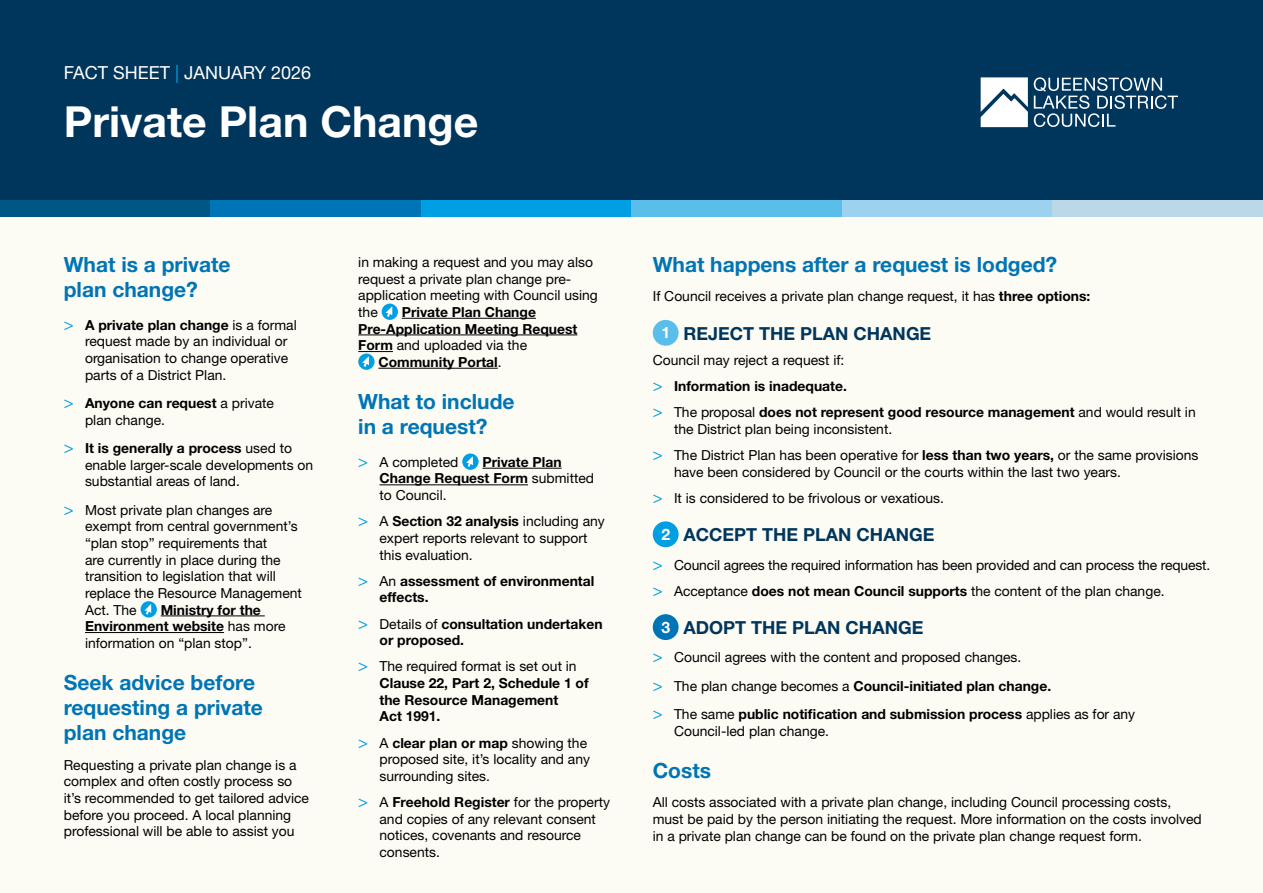
<style>
.page{position:relative;width:1263px;height:893px;background:#fcfbf4}
.page>*{position:absolute;margin:0;border:0;box-sizing:border-box;transform-origin:0 0}
.t1{font:700 42.9px "Helvetica Neue LT Std";color:#fff}
.bod{font:700 21px/25.2px "Helvetica Neue LT Std";color:#0075b5}
.subhead_1b{font:700 18px "Helvetica Neue LT Std";color:#00365c}
.t2{font:18px "Helvetica Neue LT Std";color:#fff}
.subhead_1b-2{font:700 15.75px "Helvetica Neue LT Std";color:#fff}
.bod-2{font:13.8px/16.6px "Helvetica Neue LT Std";color:#000}
.bod-3{font:700 13.8px/16.6px "Helvetica Neue LT Std";color:#000}
.s1{color:#009fe3}
.s2{font-size:16.5px;color:#009fe3}
.s3{font-weight:700}
.s4{font-weight:400}
.s5{font-weight:400;font-size:16.5px;color:#009fe3}
</style>
<div class="page">
<div style="left:0;top:0;width:1263px;height:200px;background:#00365c"></div>
<svg style="left:981px;top:77px;width:47px;height:50px;background:#e2e8ec"></svg>
<svg style="left:1034px;top:77px;width:144px;height:50px"></svg>
<div style="left:0;top:200px;width:210px;height:16px;background:#005786"></div>
<div style="left:210px;top:200px;width:211px;height:16px;background:#0075b5"></div>
<div style="left:421px;top:200px;width:210px;height:16px;background:#009fe3"></div>
<div style="left:842px;top:200px;width:210px;height:16px;background:#9cd2ef"></div>
<div style="left:631px;top:200px;width:211px;height:16px;background:#59bee9"></div>
<div style="left:1052px;top:200px;width:211px;height:16px;background:#bbd8e9"></div>
<hr style="left:161px;top:615px;width:104px;height:1px;background:#000">
<hr style="left:85px;top:632px;width:139px;height:1px;background:#000">
<svg style="left:141px;top:601px;width:16px;height:16px"></svg>
<svg style="left:145px;top:604px;width:6px;height:10px"></svg>
<hr style="left:402px;top:318px;width:134px;height:1px;background:#000">
<hr style="left:358px;top:335px;width:219px;height:1px;background:#000">
<hr style="left:358px;top:351px;width:35px;height:1px;background:#000">
<hr style="left:378px;top:368px;width:120px;height:1px;background:#000">
<hr style="left:482px;top:468px;width:80px;height:1px;background:#000">
<hr style="left:379px;top:484px;width:149px;height:1px;background:#000">
<svg style="left:382px;top:304px;width:16px;height:16px"></svg>
<svg style="left:386px;top:307px;width:6px;height:10px"></svg>
<svg style="left:358px;top:354px;width:17px;height:16px"></svg>
<svg style="left:362px;top:356px;width:7px;height:11px"></svg>
<svg style="left:462px;top:453px;width:17px;height:17px"></svg>
<svg style="left:466px;top:456px;width:7px;height:11px"></svg>
<div style="left:653px;top:320px;width:26px;height:26px;background:#59bee9;border-radius:50%"></div>
<div style="left:653px;top:521px;width:26px;height:26px;background:#009fe3;border-radius:50%"></div>
<div style="left:653px;top:614px;width:26px;height:26px;background:#0075b5;border-radius:50%"></div>
<p class="t2" style="left:64px;top:62px;width:249px">FACT SHEET <span class="s1">|</span> JANUARY 2026</p>
<p class="t1" style="left:64px;top:95px;width:416px">Private Plan Change</p>
<p class="bod" style="left:64px;top:251px;width:168px">What is a private plan change?</p>
<p class="bod-2" style="left:85px;top:316px;width:213px;text-indent:-21px"><span class="s2">&gt;</span> <span class="s3">A private plan change</span> is a formal request made by an individual or organisation to change operative parts of a District Plan.</p>
<p class="bod-2" style="left:85px;top:395px;width:190px;text-indent:-21px"><span class="s2">&gt;</span> <span class="s3">Anyone can request</span> a private plan change.</p>
<p class="bod-2" style="left:85px;top:440px;width:230px;text-indent:-21px"><span class="s2">&gt;</span> <span class="s3">It is generally a process</span> used to enable larger-scale developments on substantial areas of land.</p>
<p class="bod-2" style="left:85px;top:501px;width:218px;text-indent:-21px"><span class="s2">&gt;</span> Most private plan changes are exempt from central government’s “plan stop” requirements that<br>are currently in place during the transition to legislation that will replace the Resource Management<br>Act. The</p>
<p class="bod-3" style="left:85px;top:601px;width:202px;text-indent:76px">Ministry for the<br>Environment website <span class="s4">has more information on “plan stop”.</span></p>
<p class="bod" style="left:64px;top:669px;width:201px">Seek advice before requesting a private plan change</p>
<p class="bod-2" style="left:64px;top:756px;width:247px">Requesting a private plan change is a complex and often costly process so it’s recommended to get tailored advice before you proceed. A local planning professional will be able to assist you</p>
<p class="bod-2" style="left:358px;top:253px;width:241px">in making a request and you may also request a private plan change pre&shy;application meeting with Council using the</p>
<p class="bod-3" style="left:402px;top:303px;width:136px">Private Plan Change</p>
<p class="bod-3" style="left:358px;top:320px;width:221px">Pre-Application Meeting Request</p>
<p class="bod-2" style="left:358px;top:337px;width:170px"><span class="s3">Form</span> and uploaded via the</p>
<p class="bod-3" style="left:378px;top:353px;width:125px">Community Portal<span class="s4">.</span></p>
<p class="bod" style="left:358px;top:388px;width:158px">What to include in a request?</p>
<p class="bod-2" style="left:358px;top:453px;width:102px"><span class="s2">&gt;</span> A completed</p>
<p class="bod-3" style="left:379px;top:453px;width:216px;text-indent:103px">Private Plan<br>Change Request Form <span class="s4">submitted to Council.</span></p>
<p class="bod-2" style="left:379px;top:513px;width:227px;text-indent:-21px"><span class="s2">&gt;</span> A <span class="s3">Section 32 analysis</span> including any expert reports relevant to support this evaluation.</p>
<p class="bod-3" style="left:379px;top:572px;width:216px;text-indent:-21px"><span class="s5">&gt;</span> <span class="s4">An</span> assessment of environmental effects.</p>
<p class="bod-3" style="left:379px;top:615px;width:225px;text-indent:-21px"><span class="s5">&gt;</span> <span class="s4">Details of</span> consultation undertaken or proposed.</p>
<p class="bod-3" style="left:379px;top:658px;width:211px;text-indent:-21px"><span class="s5">&gt;</span> <span class="s4">The required format is set out in<br></span>Clause 22, Part 2, Schedule 1 of the Resource Management<br>Act 1991.</p>
<p class="bod-2" style="left:379px;top:734px;width:212px;text-indent:-21px"><span class="s2">&gt;</span> A <span class="s3">clear plan or map</span> showing the proposed site, it’s locality and any surrounding sites.</p>
<p class="bod-2" style="left:379px;top:794px;width:232px;text-indent:-21px"><span class="s2">&gt;</span> A <span class="s3">Freehold Register</span> for the property and copies of any relevant consent notices, covenants and resource consents.</p>
<p class="bod" style="left:653px;top:251px;width:406px">What happens after a request is lodged?</p>
<p class="bod-2" style="left:653px;top:288px;width:439px">If Council receives a private plan change request, it has <span class="s3">three options:</span></p>
<p class="subhead_1b-2" style="left:661px;top:323px;width:10px">1</p>
<p class="subhead_1b" style="left:684px;top:322px;width:249px">REJECT THE PLAN CHANGE</p>
<p class="bod-2" style="left:653px;top:351px;width:193px">Council may reject a request if:</p>
<p class="bod-3" style="left:653px;top:377px;width:196px"><span class="s5">&gt;</span> Information is inadequate.</p>
<p class="bod-2" style="left:674px;top:404px;width:523px;text-indent:-21px"><span class="s2">&gt;</span> The proposal <span class="s3">does not represent good resource management</span> and would result in the District plan being inconsistent.</p>
<p class="bod-2" style="left:674px;top:447px;width:526px;text-indent:-21px"><span class="s2">&gt;</span> The District Plan has been operative for <span class="s3">less than two years,</span> or the same provisions have been considered by Council or the courts within the last two years.</p>
<p class="bod-2" style="left:653px;top:489px;width:293px"><span class="s2">&gt;</span> It is considered to be frivolous or vexatious.</p>
<p class="subhead_1b-2" style="left:661px;top:525px;width:10px">2</p>
<p class="subhead_1b" style="left:684px;top:524px;width:252px">ACCEPT THE PLAN CHANGE</p>
<p class="bod-2" style="left:653px;top:556px;width:559px"><span class="s2">&gt;</span> Council agrees the required information has been provided and can process the request.</p>
<p class="bod-2" style="left:653px;top:582px;width:513px"><span class="s2">&gt;</span> Acceptance <span class="s3">does not mean Council supports</span> the content of the plan change.</p>
<p class="subhead_1b-2" style="left:661px;top:617px;width:10px">3</p>
<p class="subhead_1b" style="left:684px;top:616px;width:241px">ADOPT THE PLAN CHANGE</p>
<p class="bod-2" style="left:653px;top:649px;width:370px"><span class="s2">&gt;</span> Council agrees with the content and proposed changes.</p>
<p class="bod-3" style="left:653px;top:677px;width:400px"><span class="s5">&gt;</span> <span class="s4">The plan change becomes a</span> Council-initiated plan change.</p>
<p class="bod-2" style="left:674px;top:705px;width:463px;text-indent:-21px"><span class="s2">&gt;</span> The same <span class="s3">public notification and submission process</span> applies as for any<br>Council-led plan change.</p>
<p class="bod" style="left:653px;top:757px;width:60px">Costs</p>
<p class="bod-2" style="left:653px;top:794px;width:551px">All costs associated with a private plan change, including Council processing costs, must be paid by the person initiating the request. More information on the costs involved in a private plan change can be found on the private plan change request form.</p>
</div>
